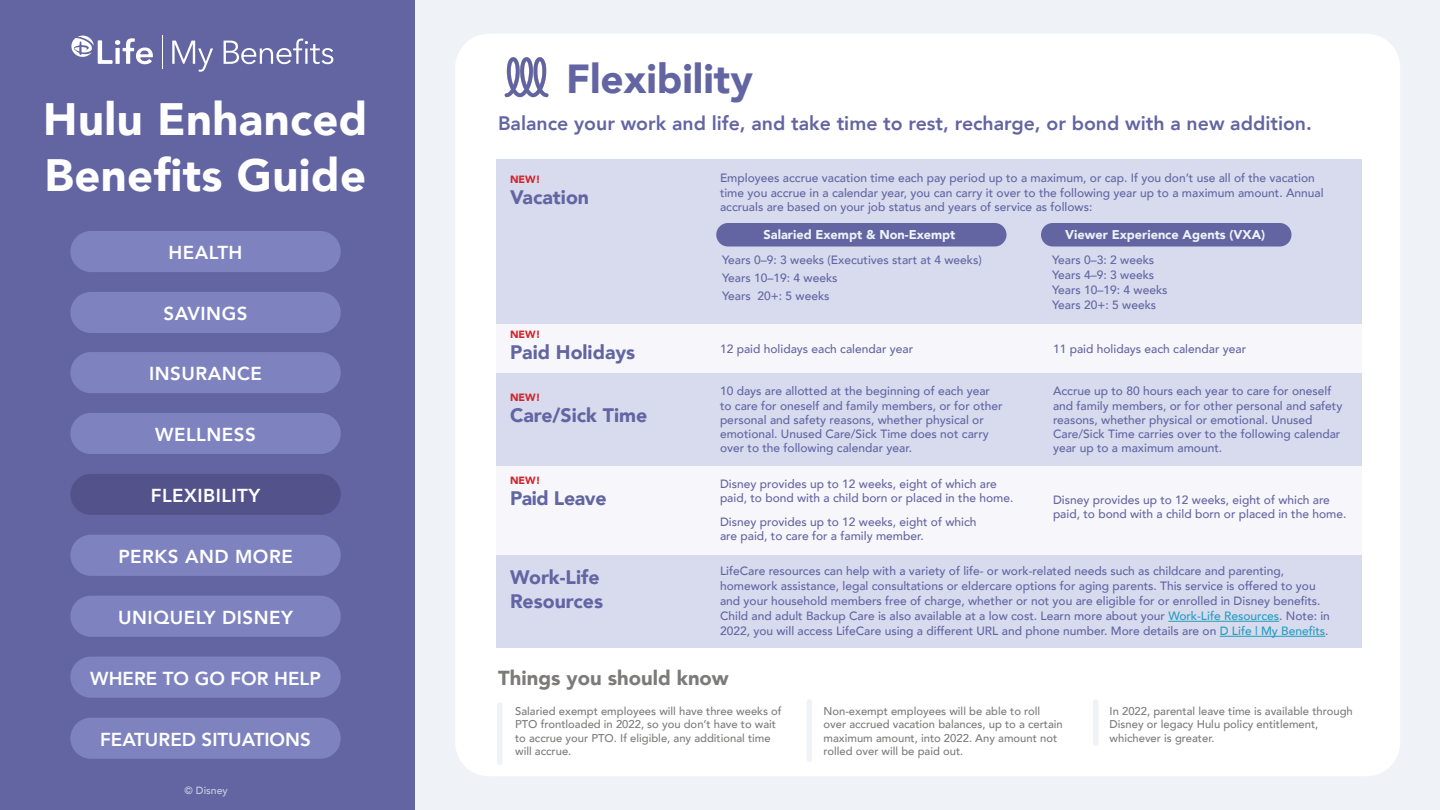
<style>
.page{position:relative;width:1440px;height:810px;background:#eff3f7}
.page>*{position:absolute;margin:0;border:0;box-sizing:border-box;transform-origin:0 0}
.t1{font:900 45.3px/55.9px "Avenir";letter-spacing:.01em;color:#fff}
.t2{font:900 40.5px "Avenir";color:#6265a2}
.t3{font:900 20.25px "Avenir";color:#7c7b7a}
.t4{font:800 19.5px "Avenir";color:#6265a2}
.t5{font:900 19.5px/24px "Avenir";color:#6265a2}
.t6{font:900 19.5px "Avenir";letter-spacing:-.02em;color:#6265a2}
.t7{font:800 18.75px "Avenir";letter-spacing:.025em;color:#fff}
.t8{font:800 18.75px "Avenir";color:#fff}
.t9{font:900 12.75px "Avenir";color:#eff3f7}
.t10{font:500 12px/14.2px "Avenir";color:#6265a2}
.t11{font:500 11.25px/13.5px "Avenir";color:#7c7b7a}
.t12{font:900 10.5px "Avenir";color:#d2232a}
.t13{font:500 10.5px "Avenir";color:#eff3f7}
.s1{color:#239dc0}
</style>
<div class="page">
<div style="left:0;top:0;width:415px;height:810px;background:#6265a2"></div>
<div style="left:455px;top:34px;width:945px;height:742px;background:#fff;border-radius:34px"></div>
<hr style="left:162px;top:35px;width:1px;height:34px;background:#fff">
<svg style="left:71px;top:36px;width:82px;height:28px"></svg>
<svg style="left:172px;top:41px;width:41px;height:31px"></svg>
<svg style="left:224px;top:39px;width:109px;height:25px"></svg>
<div style="left:497px;top:159px;width:865px;height:488px;background:#f7f7fb"></div>
<div style="left:497px;top:159px;width:865px;height:164px;background:#d8daee"></div>
<div style="left:497px;top:374px;width:865px;height:92px;background:#d8daee"></div>
<div style="left:497px;top:555px;width:865px;height:92px;background:#d8daee"></div>
<hr style="left:1168px;top:621px;width:111px;height:1px;background:#239dc0">
<hr style="left:1220px;top:636px;width:105px;height:1px;background:#239dc0">
<div style="left:497px;top:702px;width:6px;height:63px;background:#eff3f7;border-radius:3px"></div>
<div style="left:807px;top:699px;width:5px;height:63px;background:#eff3f7;border-radius:3px"></div>
<div style="left:1093px;top:699px;width:6px;height:47px;background:#eff3f7;border-radius:3px"></div>
<div style="left:716px;top:223px;width:291px;height:24px;background:#6265a2;border-radius:12px"></div>
<div style="left:1041px;top:223px;width:251px;height:24px;background:#6265a2;border-radius:12px"></div>
<img style="left:504px;top:57px;width:45px;height:41px">
<div style="left:70px;top:231px;width:271px;height:41px;background:#7e83bf;border-radius:21px"></div>
<div style="left:70px;top:413px;width:271px;height:41px;background:#7e83bf;border-radius:21px"></div>
<div style="left:70px;top:292px;width:271px;height:41px;background:#7e83bf;border-radius:21px"></div>
<div style="left:70px;top:474px;width:271px;height:41px;background:#504e85;border-radius:21px"></div>
<div style="left:70px;top:596px;width:271px;height:41px;background:#7e83bf;border-radius:21px"></div>
<div style="left:70px;top:352px;width:271px;height:41px;background:#7e83bf;border-radius:21px"></div>
<div style="left:70px;top:535px;width:271px;height:41px;background:#7e83bf;border-radius:21px"></div>
<div style="left:70px;top:657px;width:271px;height:41px;background:#7e83bf;border-radius:21px"></div>
<div style="left:70px;top:718px;width:271px;height:41px;background:#7e83bf;border-radius:21px"></div>
<h1 class="t1" style="left:43px;top:90px;width:326px">Hulu Enhanced<br>Benefits Guide</h1>
<h3 class="t7" style="left:169px;top:238px;width:75px">HEALTH</h3>
<h3 class="t7" style="left:164px;top:299px;width:85px">SAVINGS</h3>
<h3 class="t7" style="left:149px;top:359px;width:114px">INSURANCE</h3>
<h3 class="t7" style="left:155px;top:420px;width:102px">WELLNESS</h3>
<h3 class="t7" style="left:151px;top:481px;width:111px">FLEXIBILITY</h3>
<h3 class="t7" style="left:118px;top:542px;width:176px">PERKS AND MORE</h3>
<h3 class="t7" style="left:118px;top:603px;width:176px">UNIQUELY DISNEY</h3>
<h3 class="t8" style="left:90px;top:664px;width:232px">WHERE TO GO FOR HELP</h3>
<h3 class="t8" style="left:100px;top:725px;width:212px">FEATURED SITUATIONS</h3>
<p class="t13" style="left:185px;top:781px;width:45px">© Disney</p>
<h2 class="t2" style="left:566px;top:44px;width:188px">Flexibility</h2>
<h3 class="t4" style="left:498px;top:108px;width:815px">Balance your work and life, and take time to rest, recharge, or bond with a new addition.</h3>
<p class="t12" style="left:510px;top:171px;width:32px">NEW!</p>
<h3 class="t5" style="left:510px;top:185px;width:81px">Vacation</h3>
<p class="t12" style="left:510px;top:325px;width:32px">NEW!</p>
<h3 class="t5" style="left:510px;top:340px;width:127px">Paid Holidays</h3>
<p class="t12" style="left:510px;top:388px;width:32px">NEW!</p>
<h3 class="t5" style="left:510px;top:402px;width:139px">Care/Sick Time</h3>
<p class="t12" style="left:510px;top:471px;width:32px">NEW!</p>
<h3 class="t6" style="left:510px;top:481px;width:98px">Paid Leave</h3>
<h3 class="t5" style="left:510px;top:564px;width:95px">Work-Life<br>Resources</h3>
<p class="t10" style="left:720px;top:170px;width:605px">Employees accrue vacation time each pay period up to a maximum, or cap. If you don’t use all of the vacation time you accrue in a calendar year, you can carry it over to the following year up to a maximum amount. Annual accruals are based on your job status and years of service as follows:</p>
<p class="t9" style="left:764px;top:223px;width:193px">Salaried Exempt &amp; Non-Exempt</p>
<p class="t10" style="left:722px;top:251px;width:261px;line-height:18px">Years 0–9: 3 weeks (Executives start at 4 weeks)<br>Years 10–19: 4 weeks<br>Years 20+: 5 weeks</p>
<p class="t10" style="left:720px;top:341px;width:195px">12 paid holidays each calendar year</p>
<p class="t10" style="left:720px;top:384px;width:284px">10 days are allotted at the beginning of each year to care for oneself and family members, or for other personal and safety reasons, whether physical or emotional. Unused Care/Sick Time does not carry over to the following calendar year.</p>
<p class="t9" style="left:1065px;top:224px;width:202px">Viewer Experience Agents (VXA)</p>
<p class="t10" style="left:1052px;top:252px;width:117px;line-height:15px">Years 0–3: 2 weeks<br>Years 4–9: 3 weeks<br>Years 10–19: 4 weeks<br>Years 20+: 5 weeks</p>
<p class="t10" style="left:1053px;top:341px;width:195px">11 paid holidays each calendar year</p>
<p class="t10" style="left:1053px;top:384px;width:291px">Accrue up to 80 hours each year to care for oneself and family members, or for other personal and safety reasons, whether physical or emotional. Unused Care/Sick Time carries over to the following calendar year up to a maximum amount.</p>
<p class="t10" style="left:720px;top:477px;width:295px;line-height:13.5px">Disney provides up to 12 weeks, eight of which are paid, to bond with a child born or placed in the home.</p>
<p class="t10" style="left:1053px;top:493px;width:295px;line-height:13.5px">Disney provides up to 12 weeks, eight of which are paid, to bond with a child born or placed in the home.</p>
<p class="t10" style="left:720px;top:515px;width:258px;line-height:13.5px">Disney provides up to 12 weeks, eight of which are paid, to care for a family member.</p>
<p class="t10" style="left:720px;top:562px;width:611px;line-height:15px">LifeCare resources can help with a variety of life- or work-related needs such as childcare and parenting, homework assistance, legal consultations or eldercare options for aging parents. This service is offered to you and your household members free of charge, whether or not you are eligible for or enrolled in Disney benefits.<br>Child and adult Backup Care is also available at a low cost. Learn more about your <span class="s1">Work-Life Resources</span>. Note: in 2022, you will access LifeCare using a different URL and phone number. More details are on <span class="s1">D Life | My Benefits</span>.</p>
<h3 class="t3" style="left:498px;top:660px;width:232px">Things you should know</h3>
<p class="t11" style="left:515px;top:704px;width:268px">Salaried exempt employees will have three weeks of PTO frontloaded in 2022, so you don’t have to wait to accrue your PTO. If eligible, any additional time will accrue.</p>
<p class="t11" style="left:1110px;top:704px;width:245px">In 2022, parental leave time is available through<br>Disney or legacy Hulu policy entitlement, whichever is greater.</p>
<p class="t11" style="left:824px;top:704px;width:241px">Non-exempt employees will be able to roll over accrued vacation balances, up to a certain maximum amount, into 2022. Any amount not rolled over will be paid out.</p>
</div>
